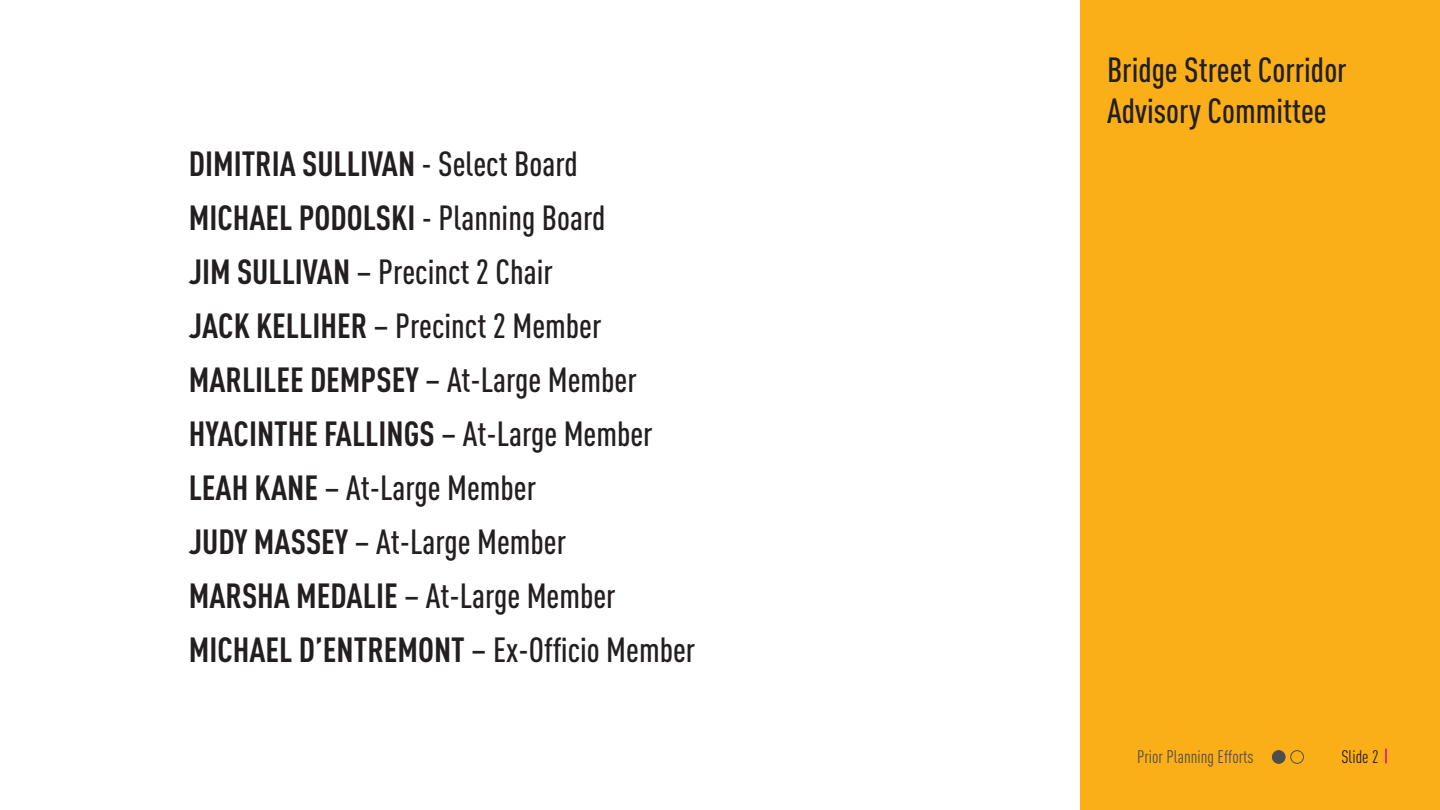
<style>
.page{position:relative;width:1440px;height:810px;background:#fff}
.page>*{position:absolute;margin:0;border:0;box-sizing:border-box;transform-origin:0 0}
.t1{font:500 34.5px/54px "DIN Cond";color:#231f20}
.t2{font:18px "DIN Cond";color:#4d4d4d}
.t3{font:18px "DIN Cond";color:#231f20}
.s1{font-weight:700}
</style>
<div class="page">
<div style="left:1080px;top:0;width:360px;height:810px;background:#faaf18"></div>
<svg style="left:1385px;top:749px;width:1px;height:14px"></svg>
<div style="left:1272px;top:751px;width:13px;height:12px;background:#4d4d4d;border-radius:50%"></div>
<div style="left:1272px;top:750px;width:13px;height:14px;border:1px solid #4d4d4d;border-radius:50%"></div>
<div style="left:1290px;top:750px;width:14px;height:14px;border:1px solid #4d4d4d;border-radius:50%"></div>
<p class="t1" style="left:189px;top:136px;width:508px"><span class="s1">DIMITRIA SULLIVAN</span> - Select Board<br><span class="s1">MICHAEL PODOLSKI</span> - Planning Board<br><span class="s1">JIM SULLIVAN</span> – Precinct 2 Chair<br><span class="s1">JACK KELLIHER</span> – Precinct 2 Member <span class="s1">MARLILEE DEMPSEY</span> – At-Large Member <span class="s1">HYACINTHE FALLINGS</span> – At-Large Member <span class="s1">LEAH KANE</span> – At-Large Member<br><span class="s1">JUDY MASSEY</span> – At-Large Member<br><span class="s1">MARSHA MEDALIE</span> – At-Large Member <span class="s1">MICHAEL D’ENTREMONT</span> – Ex-Officio Member</p>
<p class="t1" style="left:1107px;top:48px;width:241px;line-height:41.4px">Bridge Street Corridor<br>Advisory Committee</p>
<p class="t2" style="left:1137px;top:747px;width:118px">Prior Planning Efforts</p>
<p class="t3" style="left:1341px;top:747px;width:39px">Slide 2</p>
</div>
